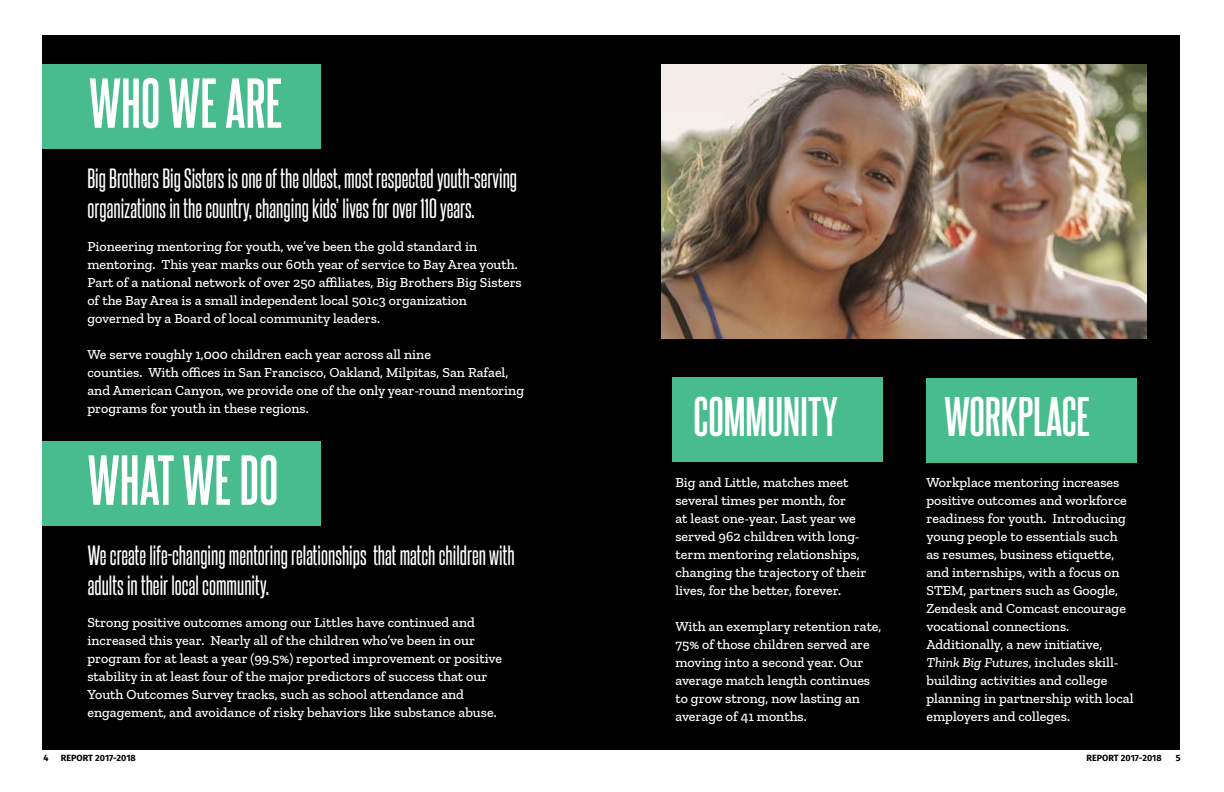
<style>
.page{position:relative;width:1224px;height:792px;background:#fff}
.page>*{position:absolute;margin:0;border:0;box-sizing:border-box;transform-origin:0 0}
.t1{font:700 60px "Steelfish Rg";color:#fff}
.t2{font:700 48px "Steelfish Rg";color:#fff}
.t3{font:24px/30px "Steelfish Rg";color:#fff}
.t4{font:500 14px/18px "Zilla Slab";color:#fff}
.t5{font:700 9px "Fira Sans";color:#000}
.s1{font-style:italic}
</style>
<div class="page">
<div style="left:43px;top:35px;width:1137px;height:714px;background:#000"></div>
<div style="left:672px;top:378px;width:210px;height:84px;background:#49bc8d"></div>
<div style="left:43px;top:64px;width:278px;height:84px;background:#49bc8d"></div>
<div style="left:43px;top:441px;width:278px;height:84px;background:#49bc8d"></div>
<div style="left:926px;top:378px;width:211px;height:84px;background:#49bc8d"></div>
<img style="left:662px;top:65px;width:485px;height:274px">
<h1 class="t1" style="left:89px;top:60px;width:195px">WHO WE ARE</h1>
<h3 class="t3" style="left:87px;top:161px;width:431px">Big Brothers Big Sisters is one of the oldest, most respected youth-serving organizations in the country, changing kids’ lives for over 110 years.</h3>
<p class="t4" style="left:87px;top:237px;width:436px">Pioneering mentoring for youth, we’ve been the gold standard in mentoring. This year marks our 60th year of service to Bay Area youth.<br>Part of a national network of over 250 affiliates, Big Brothers Big Sisters of the Bay Area is a small independent local 501c3 organization governed by a Board of local community leaders.</p>
<p class="t4" style="left:87px;top:345px;width:438px">We serve roughly 1,000 children each year across all nine<br>counties. With offices in San Francisco, Oakland, Milpitas, San Rafael, and American Canyon, we provide one of the only year-round mentoring programs for youth in these regions.</p>
<h1 class="t1" style="left:88px;top:437px;width:192px">WHAT WE DO</h1>
<h3 class="t3" style="left:88px;top:538px;width:428px">We create life-changing mentoring relationships that match children with adults in their local community.</h3>
<p class="t4" style="left:87px;top:614px;width:416px">Strong positive outcomes among our Littles have continued and increased this year. Nearly all of the children who’ve been in our program for at least a year (99.5%) reported improvement or positive stability in at least four of the major predictors of success that our Youth Outcomes Survey tracks, such as school attendance and engagement, and avoidance of risky behaviors like substance abuse.</p>
<h2 class="t2" style="left:694px;top:382px;width:146px">COMMUNITY</h2>
<h2 class="t2" style="left:945px;top:382px;width:147px">WORKPLACE</h2>
<p class="t4" style="left:675px;top:473px;width:192px">Big and Little, matches meet several times per month, for<br>at least one-year. Last year we served 962 children with long&shy;term mentoring relationships, changing the trajectory of their lives, for the better, forever.</p>
<p class="t4" style="left:675px;top:617px;width:208px">With an exemplary retention rate,<br>75% of those children served are moving into a second year. Our average match length continues to grow strong, now lasting an average of 41 months.</p>
<p class="t4" style="left:926px;top:473px;width:209px">Workplace mentoring increases positive outcomes and workforce readiness for youth. Introducing young people to essentials such as resumes, business etiquette, and internships, with a focus on<br>STEM, partners such as Google,<br>Zendesk and Comcast encourage vocational connections.<br>Additionally, a new initiative,<br><span class="s1">Think Big Futures</span>, includes skill&shy;building activities and college planning in partnership with local employers and colleges.</p>
<p class="t5" style="left:43px;top:752px;width:7px">4</p>
<p class="t5" style="left:61px;top:752px;width:77px">REPORT 2017-2018</p>
<p class="t5" style="left:1087px;top:752px;width:77px">REPORT 2017-2018</p>
<p class="t5" style="left:1176px;top:752px;width:6px">5</p>
</div>
